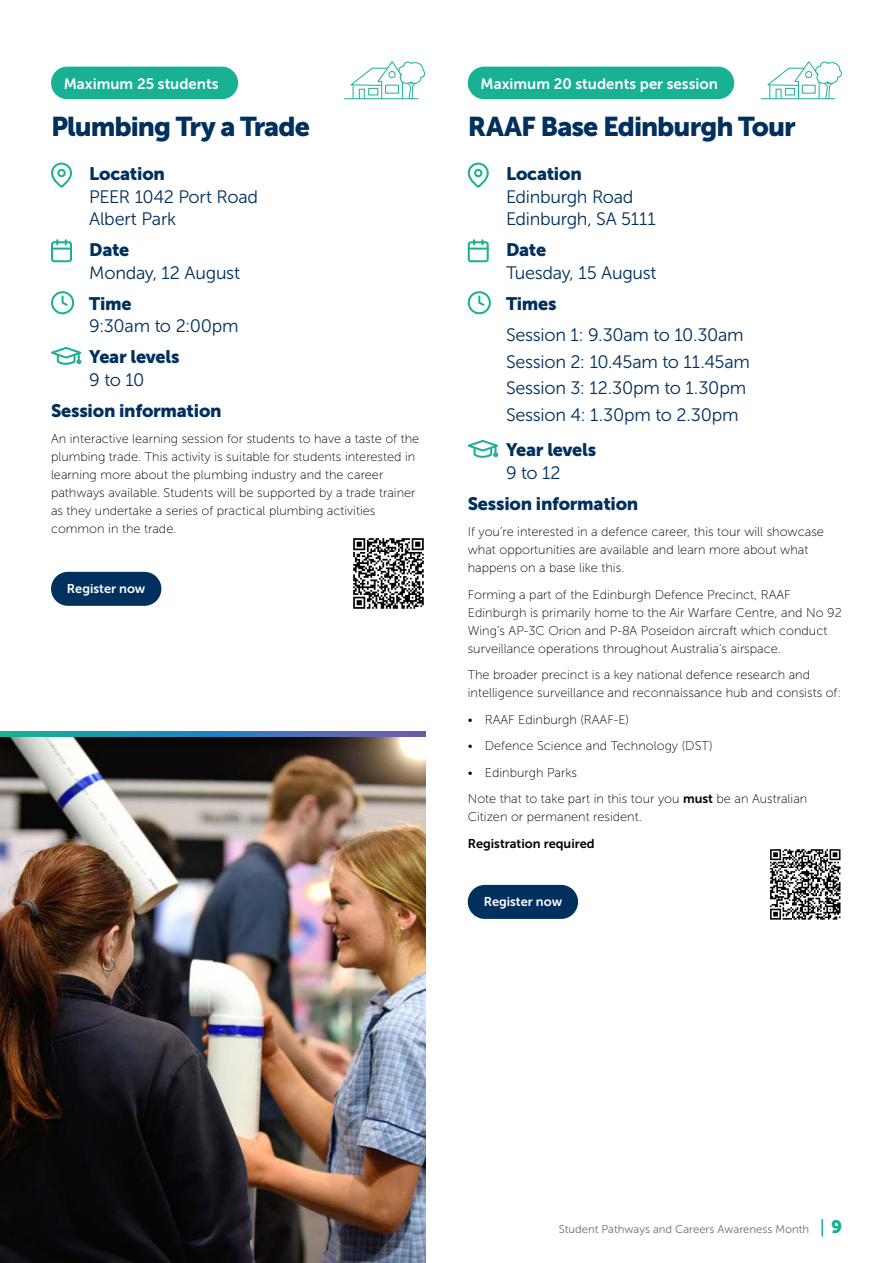
<style>
.page{position:relative;width:893px;height:1263px;background:#fff}
.page>*{position:absolute;margin:0;border:0;box-sizing:border-box;transform-origin:0 0}
.t1{font:27px "Museo Sans 900";letter-spacing:-.035em;color:#00305e}
.t2{font:18px/26.7px "Museo Sans 300";letter-spacing:-.015em;color:#00305e}
.t3{font:18px "Museo Sans 900";letter-spacing:-.015em;color:#00305e}
.t4{font:15px "Museo Sans 700";color:#fff}
.t5{font:12.75px/18px "Museo Sans 100";color:#000}
.t6{font:12.75px "Museo Sans 700";color:#fff}
.t7{font:12.75px "Museo Sans 700";color:#000}
.t8{font:11.25px "Museo Sans 300";color:#6d6e71}
.s1{font-family:"Museo Sans 700"}
.s2{font-family:"Museo Sans 900";font-size:18px;color:#19b193}
</style>
<div class="page">
<div style="left:51px;top:163px;width:21px;height:25px;border:2px solid #19b193;border-radius:9px"></div>
<div style="left:57px;top:169px;width:9px;height:8px;border:2px solid #19b193;border-radius:50%"></div>
<div style="left:51px;top:241px;width:21px;height:21px;border:2px solid #19b193;border-radius:2px"></div>
<svg style="left:52px;top:240px;width:19px;height:10px"></svg>
<div style="left:51px;top:291px;width:23px;height:23px;border:2px solid #19b193;border-radius:50%"></div>
<svg style="left:61px;top:294px;width:8px;height:12px"></svg>
<svg style="left:51px;top:346px;width:31px;height:19px"></svg>
<div style="left:51px;top:572px;width:110px;height:34px;background:#00305e;border-radius:17px"></div>
<div style="left:468px;top:163px;width:21px;height:25px;border:2px solid #19b193;border-radius:9px"></div>
<div style="left:474px;top:169px;width:8px;height:8px;border:2px solid #19b193;border-radius:50%"></div>
<div style="left:468px;top:241px;width:21px;height:21px;border:2px solid #19b193;border-radius:2px"></div>
<svg style="left:469px;top:240px;width:19px;height:10px"></svg>
<div style="left:468px;top:291px;width:23px;height:23px;border:2px solid #19b193;border-radius:50%"></div>
<svg style="left:478px;top:294px;width:8px;height:12px"></svg>
<svg style="left:467px;top:440px;width:32px;height:18px"></svg>
<div style="left:468px;top:885px;width:110px;height:34px;background:#00305e;border-radius:17px"></div>
<div style="left:51px;top:67px;width:187px;height:32px;background:#19b193;border-radius:16px"></div>
<div style="left:468px;top:67px;width:266px;height:32px;background:#19b193;border-radius:16px"></div>
<svg style="left:353px;top:538px;width:71px;height:71px"></svg>
<svg style="left:770px;top:849px;width:70px;height:71px"></svg>
<svg style="left:350px;top:61px;width:76px;height:39px"></svg>
<hr style="left:344px;top:98px;width:74px;height:1px;background:#19b193">
<svg style="left:767px;top:61px;width:75px;height:39px"></svg>
<hr style="left:761px;top:98px;width:74px;height:1px;background:#19b193">
<img style="left:0;top:736px;width:425px;height:527px">
<svg style="left:0;top:732px;width:425px;height:4px;background:#3384b0"></svg>
<svg style="left:821px;top:1219px;width:2px;height:17px"></svg>
<p class="t4" style="left:64px;top:75px;width:156px">Maximum 25 students</p>
<p class="t4" style="left:480px;top:75px;width:239px">Maximum 20 students per session</p>
<h1 class="t1" style="left:51px;top:112px;width:261px">Plumbing Try a Trade</h1>
<h2 class="t3" style="left:89px;top:164px;width:77px">Location</h2>
<h2 class="t2" style="left:89px;top:185px;width:170px;line-height:22.5px">PEER 1042 Port Road<br>Albert Park</h2>
<h2 class="t3" style="left:89px;top:240px;width:42px">Date</h2>
<h2 class="t2" style="left:89px;top:259px;width:152px">Monday, 12 August</h2>
<h2 class="t3" style="left:89px;top:293px;width:44px">Time</h2>
<h2 class="t2" style="left:89px;top:313px;width:151px">9:30am to 2:00pm</h2>
<h2 class="t3" style="left:89px;top:347px;width:92px">Year levels</h2>
<h2 class="t2" style="left:89px;top:366px;width:57px">9 to 10</h2>
<h2 class="t3" style="left:51px;top:400px;width:172px">Session information</h2>
<p class="t5" style="left:51px;top:430px;width:370px">An interactive learning session for students to have a taste of the plumbing trade. This activity is suitable for students interested in learning more about the plumbing industry and the career pathways available. Students will be supported by a trade trainer as they undertake a series of practical plumbing activities common in the trade.</p>
<p class="t6" style="left:67px;top:582px;width:80px">Register now</p>
<h1 class="t1" style="left:468px;top:112px;width:329px">RAAF Base Edinburgh Tour</h1>
<h2 class="t3" style="left:506px;top:164px;width:77px">Location</h2>
<h2 class="t2" style="left:506px;top:185px;width:151px;line-height:22.5px">Edinburgh Road<br>Edinburgh, SA 5111</h2>
<h2 class="t3" style="left:506px;top:240px;width:42px">Date</h2>
<h2 class="t2" style="left:506px;top:259px;width:152px">Tuesday, 15 August</h2>
<h2 class="t3" style="left:506px;top:293px;width:52px">Times</h2>
<h2 class="t2" style="left:506px;top:321px;width:246px">Session 1: 9.30am to 10.30am<br>Session 2: 10.45am to 11.45am<br>Session 3: 12.30pm to 1.30pm<br>Session 4: 1.30pm to 2.30pm</h2>
<h2 class="t3" style="left:506px;top:440px;width:92px">Year levels</h2>
<h2 class="t2" style="left:506px;top:459px;width:56px">9 to 12</h2>
<h2 class="t3" style="left:468px;top:493px;width:172px">Session information</h2>
<p class="t5" style="left:468px;top:523px;width:358px">If you’re interested in a defence career, this tour will showcase what opportunities are available and learn more about what happens on a base like this.</p>
<p class="t5" style="left:468px;top:586px;width:375px">Forming a part of the Edinburgh Defence Precinct, RAAF Edinburgh is primarily home to the Air Warfare Centre, and No 92<br>Wing’s AP-3C Orion and P-8A Poseidon aircraft which conduct surveillance operations throughout Australia’s airspace.</p>
<p class="t5" style="left:468px;top:666px;width:375px">The broader precinct is a key national defence research and intelligence surveillance and reconnaissance hub and consists of:</p>
<p class="t5" style="left:468px;top:711px;width:163px">• RAAF Edinburgh (RAAF-E)</p>
<p class="t5" style="left:468px;top:737px;width:246px">• Defence Science and Technology (DST)</p>
<p class="t5" style="left:468px;top:759px;width:341px;line-height:26.5px">• Edinburgh Parks<br>Note that to take part in this tour you <span class="s1">must</span> be an Australian</p>
<p class="t5" style="left:468px;top:808px;width:176px">Citizen or permanent resident.</p>
<p class="t7" style="left:468px;top:836px;width:128px">Registration required</p>
<p class="t6" style="left:484px;top:895px;width:80px">Register now</p>
<p class="t8" style="left:559px;top:1223px;width:285px">Student Pathways and Careers Awareness Month <span class="s2">9</span></p>
</div>
